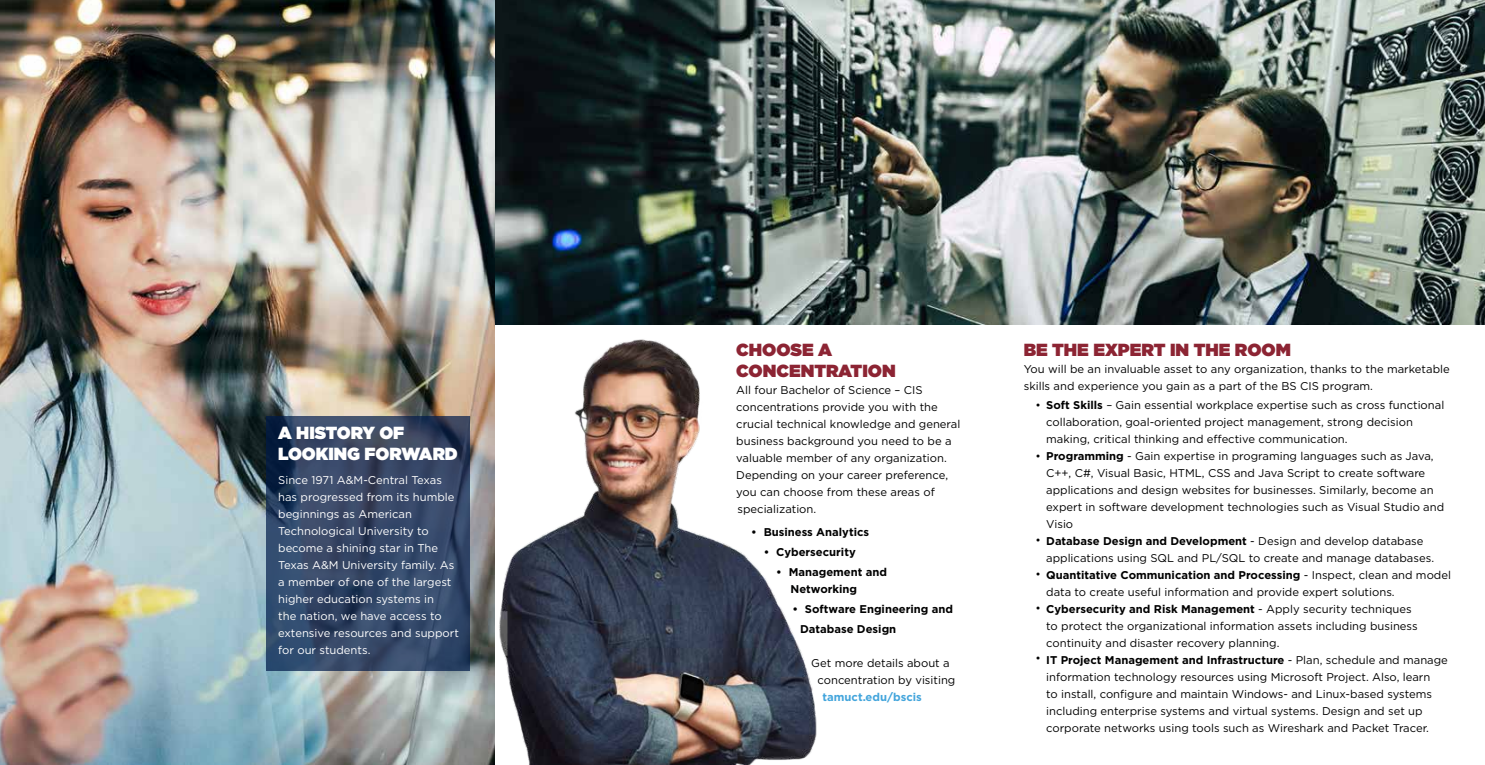
<style>
.page{position:relative;width:1485px;height:765px;background:#fff}
.page>*{position:absolute;margin:0;border:0;box-sizing:border-box;transform-origin:0 0}
.t1{font:900 17.5px/21px "Gotham";color:#8c2433}
.t2{font:900 17.5px/21px "Gotham";color:#fff}
.t3{font:11.25px/17px "Gotham";color:#000101}
.t4{font:11.25px/17px "Gotham";color:#fff}
.t5{font:700 11.25px/17px "Gotham";color:#000101}
.t6{font:700 11.25px "Gotham";color:#43a5dc}
.s1{font-weight:700}
</style>
<div class="page">
<img style="left:0;top:0;width:495px;height:765px">
<img style="left:495px;top:0;width:990px;height:324px">
<svg style="left:266px;top:416px;width:204px;height:255px;background:#334665"></svg>
<img style="left:478px;top:333px;width:339px;height:432px">
<h1 class="t2" style="left:278px;top:422px;width:181px">A HISTORY OF<br>LOOKING FORWARD</h1>
<p class="t4" style="left:278px;top:471px;width:182px">Since 1971 A&amp;M-Central Texas has progressed from its humble beginnings as American<br>Technological University to become a shining star in The<br>Texas A&amp;M University family. As a member of one of the largest higher education systems in<br>the nation, we have access to extensive resources and support for our students.</p>
<h1 class="t1" style="left:736px;top:339px;width:161px">CHOOSE A<br>CONCENTRATION</h1>
<p class="t3" style="left:736px;top:382px;width:226px">All four Bachelor of Science – CIS concentrations provide you with the crucial technical knowledge and general business background you need to be a valuable member of any organization.<br>Depending on your career preference, you can choose from these areas of specialization.</p>
<p class="t5" style="left:751px;top:524px;width:119px">• Business Analytics</p>
<p class="t5" style="left:764px;top:544px;width:94px">• Cybersecurity</p>
<p class="t5" style="left:791px;top:564px;width:98px;text-indent:-14px">• Management and<br>Networking</p>
<p class="t5" style="left:800px;top:599px;width:155px;line-height:20px;text-indent:-8px">• Software Engineering and<br>Database Design</p>
<p class="t3" style="left:811px;top:655px;width:146px;text-align:center">Get more details about a concentration by visiting</p>
<p class="t6" style="left:823px;top:690px;width:101px">tamuct.edu/bscis</p>
<h1 class="t1" style="left:1024px;top:339px;width:269px">BE THE EXPERT IN THE ROOM</h1>
<p class="t3" style="left:1024px;top:361px;width:428px">You will be an invaluable asset to any organization, thanks to the marketable skills and experience you gain as a part of the BS CIS program.</p>
<p class="t3" style="left:1046px;top:396px;width:406px"><span class="s1">Soft Skills</span> – Gain essential workplace expertise such as cross functional collaboration, goal-oriented project management, strong decision making, critical thinking and effective communication.<br><span class="s1">Programming</span> - Gain expertise in programing languages such as Java, C++, C#, Visual Basic, HTML, CSS and Java Script to create software applications and design websites for businesses. Similarly, become an expert in software development technologies such as Visual Studio and Visio<br><span class="s1">Database Design and Development</span> - Design and develop database applications using SQL and PL/SQL to create and manage databases.<br><span class="s1">Quantitative Communication and Processing</span> - Inspect, clean and model data to create useful information and provide expert solutions.<br><span class="s1">Cybersecurity and Risk Management</span> - Apply security techniques<br>to protect the organizational information assets including business continuity and disaster recovery planning.<br><span class="s1">IT Project Management and Infrastructure</span> - Plan, schedule and manage information technology resources using Microsoft Project. Also, learn<br>to install, configure and maintain Windows- and Linux-based systems including enterprise systems and virtual systems. Design and set up corporate networks using tools such as Wireshark and Packet Tracer.</p>
<p class="t3" style="left:1035px;top:396px;width:7px">•</p>
<p class="t3" style="left:1035px;top:447px;width:7px">•</p>
<p class="t3" style="left:1035px;top:531px;width:7px">•</p>
<p class="t3" style="left:1035px;top:566px;width:7px">•</p>
<p class="t3" style="left:1035px;top:600px;width:7px">•</p>
<p class="t3" style="left:1035px;top:649px;width:7px">•</p>
</div>
